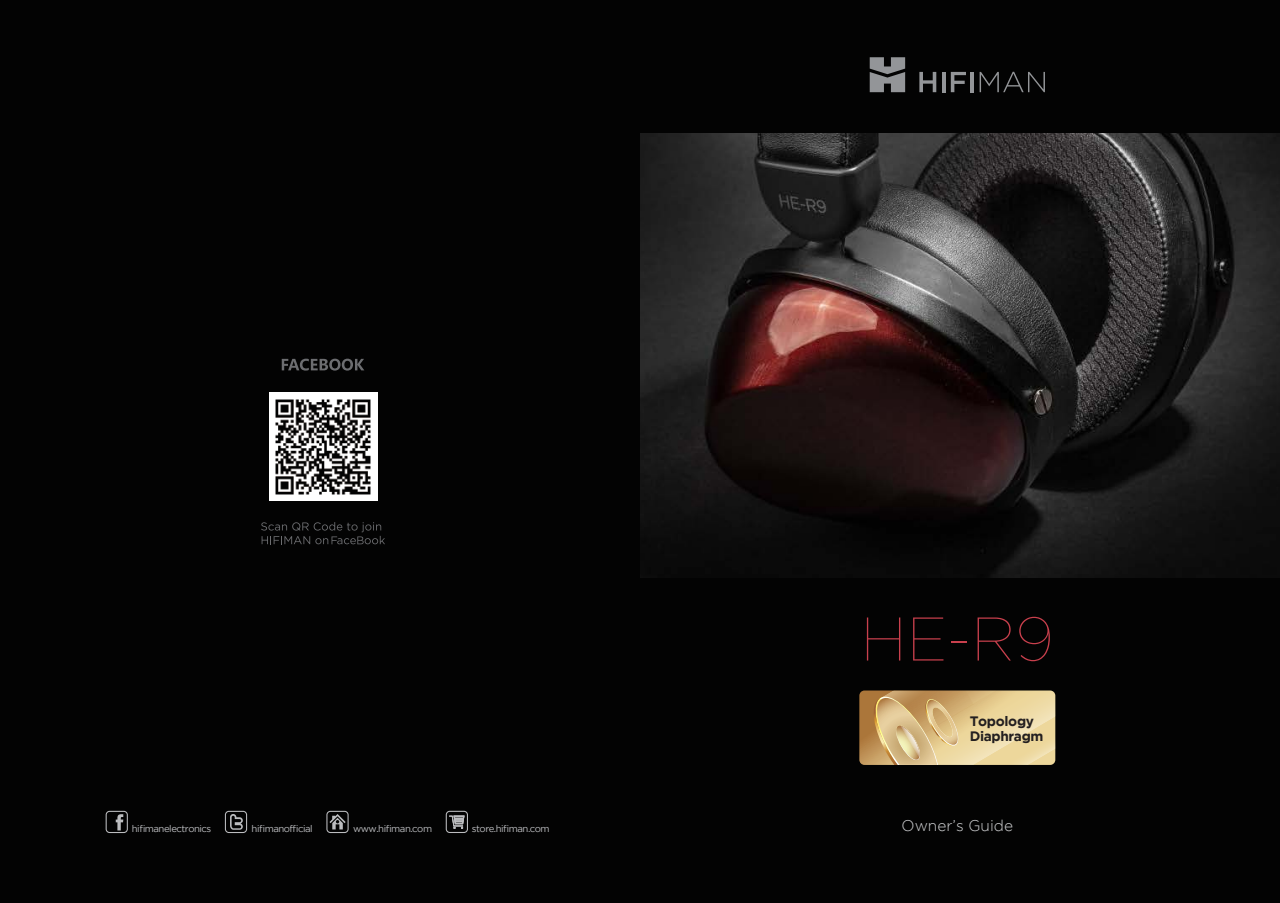
<style>
.page{position:relative;width:1280px;height:903px;background:#030303}
.page>*{position:absolute;margin:0;border:0;box-sizing:border-box;transform-origin:0 0}
.t1{font:100 61.43px "Gotham";color:#c9404d}
.t2{font:300 15.4px "Gotham";color:#d1d2d4}
.t3{font:700 13.65px/15.4px "Gotham";letter-spacing:-.025em;color:#231f20}
.t4{font:9.62px "Gotham";letter-spacing:-.05em;color:#bcbdc0}
</style>
<div class="page">
<svg style="left:859px;top:690px;width:196px;height:75px;background:#dabe87"></svg>
<svg style="left:870px;top:57px;width:35px;height:35px"></svg>
<svg style="left:919px;top:72px;width:17px;height:20px"></svg>
<hr style="left:942px;top:72px;width:3px;height:20px;background:#939598">
<svg style="left:951px;top:72px;width:15px;height:20px"></svg>
<hr style="left:970px;top:72px;width:4px;height:20px;background:#939598">
<svg style="left:979px;top:72px;width:66px;height:20px"></svg>
<svg style="left:326px;top:811px;width:23px;height:22px"></svg>
<svg style="left:446px;top:811px;width:22px;height:22px"></svg>
<svg style="left:106px;top:811px;width:22px;height:22px"></svg>
<svg style="left:225px;top:811px;width:22px;height:22px"></svg>
<div style="left:269px;top:392px;width:108px;height:109px;background:#fff"></div>
<img style="left:275px;top:399px;width:96px;height:96px">
<svg style="left:261px;top:522px;width:124px;height:22px"></svg>
<svg style="left:282px;top:359px;width:82px;height:11px"></svg>
<img style="left:640px;top:134px;width:640px;height:444px">
<p class="t4" style="left:132px;top:823px;width:81px">hifimanelectronics</p>
<p class="t4" style="left:252px;top:823px;width:63px">hifimanofficial</p>
<p class="t4" style="left:353px;top:823px;width:81px">www.hifiman.com</p>
<p class="t4" style="left:472px;top:823px;width:79px">store.hifiman.com</p>
<h1 class="t1" style="left:860px;top:606px;width:195px">HE-R9</h1>
<h3 class="t3" style="left:970px;top:713px;width:75px">Topology<br>Diaphragm</h3>
<h2 class="t2" style="left:901px;top:817px;width:113px">Owner’s Guide</h2>
</div>
